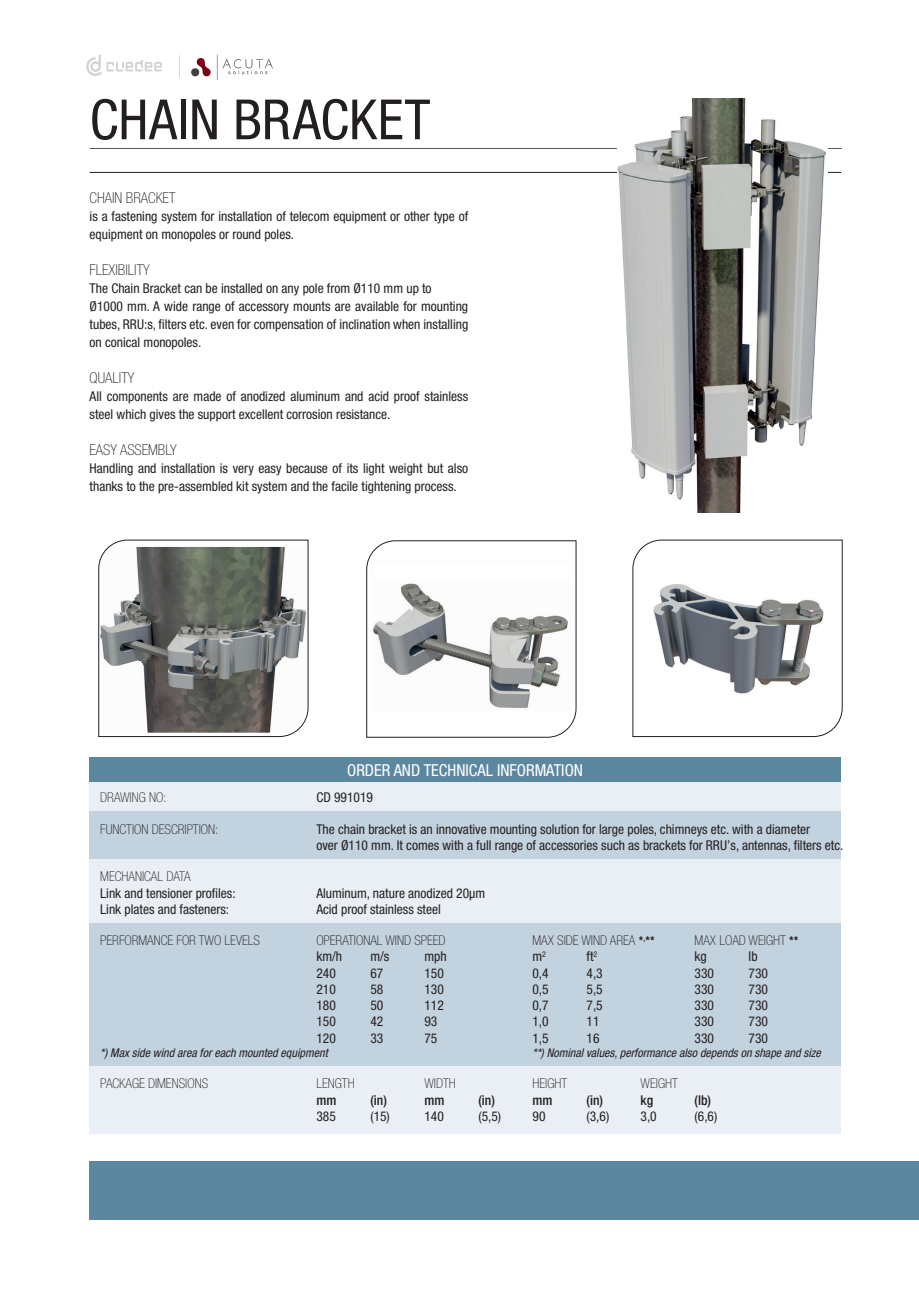
<style>
.page{position:relative;width:919px;height:1289px;background:#fff}
.page>*{position:absolute;margin:0;border:0;box-sizing:border-box;transform-origin:0 0}
.t1{font:condensed 55.5px "Helvetica Neue LT Pro";letter-spacing:.01em;color:#231f20}
.t2{font:condensed 16.5px "Helvetica Neue LT Pro";color:#fff}
.t3{font:100 condensed 15px "Helvetica Neue";color:#231f20}
.t4{font:condensed 13.5px/18px "Helvetica Neue LT Pro";color:#231f20}
.t5{font:100 condensed 13.5px "Helvetica Neue";color:#231f20}
.t6{font:500 condensed 13.5px "Helvetica Neue";color:#231f20}
.t7{font:italic condensed 12px "Helvetica Neue";color:#231f20}
.s1{font-family:"Helvetica";font-weight:700;font-stretch:normal;font-size:12px}
</style>
<div class="page">
<div style="left:90px;top:1161px;width:828px;height:58px;background:#5c87a1"></div>
<svg style="left:179px;top:55px;width:1px;height:23px"></svg>
<svg style="left:86px;top:55px;width:76px;height:21px"></svg>
<hr style="left:90px;top:172px;width:751px;height:1px;background:#231f20">
<hr style="left:90px;top:148px;width:751px;height:1px;background:#57585a">
<img style="left:617px;top:98px;width:210px;height:414px">
<svg style="left:98px;top:539px;width:210px;height:198px"></svg>
<svg style="left:366px;top:540px;width:210px;height:197px"></svg>
<svg style="left:632px;top:539px;width:210px;height:198px"></svg>
<div style="left:89px;top:781px;width:752px;height:352px;background:#e9eff4"></div>
<div style="left:89px;top:811px;width:752px;height:254px;background:#c3d2df"></div>
<div style="left:89px;top:859px;width:752px;height:63px;background:#e9eff4"></div>
<div style="left:89px;top:757px;width:752px;height:24px;background:#5c87a1"></div>
<img style="left:191px;top:54px;width:82px;height:26px">
<h1 class="t1" style="left:90px;top:87px;width:342px">CHAIN BRACKET</h1>
<p class="t3" style="left:90px;top:189px;width:87px">CHAIN BRACKET</p>
<p class="t4" style="left:90px;top:207px;width:380px">is a fastening system for installation of telecom equipment or other type of equipment on monopoles or round poles.</p>
<p class="t3" style="left:90px;top:261px;width:62px">FLEXIBILITY</p>
<p class="t4" style="left:90px;top:279px;width:380px">The Chain Bracket can be installed on any pole from Ø110 mm up to Ø1000 mm. A wide range of accessory mounts are available for mounting tubes, RRU:s, filters etc. even for compensation of inclination when installing on conical monopoles.</p>
<p class="t3" style="left:90px;top:369px;width:46px">QUALITY</p>
<p class="t4" style="left:90px;top:387px;width:380px">All components are made of anodized aluminum and acid proof stain less steel which gives the support excellent corrosion resistance.</p>
<p class="t3" style="left:90px;top:441px;width:89px">EASY ASSEMBLY</p>
<p class="t4" style="left:90px;top:459px;width:380px">Handling and installation is very easy because of its light weight but also thanks to the pre-assembled kit system and the facile tightening process.</p>
<p class="t2" style="left:347px;top:760px;width:237px">ORDER AND TECHNICAL INFORMATION</p>
<p class="t5" style="left:100px;top:789px;width:68px">DRAWING NO:</p>
<p class="t4" style="left:316px;top:788px;width:58px">CD 991019</p>
<p class="t5" style="left:100px;top:821px;width:120px">FUNCTION DESCRIPTION:</p>
<p class="t4" style="left:316px;top:820px;width:528px;line-height:16.2px">The chain bracket is an innovative mounting solution for large poles, chimneys etc. with a diameter<br>over Ø110 mm. It comes with a full range of accessories such as brackets for RRU’s, antennas, filters etc.</p>
<p class="t5" style="left:100px;top:869px;width:92px">MECHANICAL DATA</p>
<p class="t4" style="left:100px;top:883px;width:137px">Link and tensioner profiles:</p>
<p class="t4" style="left:316px;top:883px;width:170px">Aluminum, nature anodized 20μm</p>
<p class="t4" style="left:100px;top:899px;width:130px">Link plates and fasteners:</p>
<p class="t4" style="left:316px;top:899px;width:126px">Acid proof stainless steel</p>
<p class="t5" style="left:100px;top:932px;width:161px">PERFORMANCE FOR TWO LEVELS</p>
<p class="t5" style="left:316px;top:932px;width:131px">OPERATIONAL WIND SPEED</p>
<p class="t5" style="left:532px;top:932px;width:124px">MAX SIDE WIND AREA <span class="s1">*</span><sup>,</sup><span class="s1">**</span></p>
<p class="t5" style="left:694px;top:932px;width:105px">MAX LOAD WEIGHT <span class="s1">**</span></p>
<p class="t4" style="left:316px;top:947px;width:27px">km/h</p>
<p class="t4" style="left:370px;top:947px;width:20px">m/s</p>
<p class="t4" style="left:424px;top:947px;width:24px">mph</p>
<p class="t4" style="left:532px;top:947px;width:15px">m<sup>2</sup></p>
<p class="t4" style="left:586px;top:947px;width:12px">ft<sup>2</sup></p>
<p class="t4" style="left:694px;top:947px;width:14px">kg</p>
<p class="t4" style="left:748px;top:947px;width:11px">lb</p>
<p class="t4" style="left:316px;top:963px;width:21px">240</p>
<p class="t4" style="left:370px;top:963px;width:14px">67</p>
<p class="t4" style="left:424px;top:963px;width:21px">150</p>
<p class="t4" style="left:532px;top:963px;width:18px">0,4</p>
<p class="t4" style="left:586px;top:963px;width:18px">4,3</p>
<p class="t4" style="left:694px;top:963px;width:21px">330</p>
<p class="t4" style="left:748px;top:963px;width:21px">730</p>
<p class="t4" style="left:316px;top:979px;width:21px">210</p>
<p class="t4" style="left:370px;top:979px;width:14px">58</p>
<p class="t4" style="left:424px;top:979px;width:21px">130</p>
<p class="t4" style="left:532px;top:979px;width:18px">0,5</p>
<p class="t4" style="left:586px;top:979px;width:18px">5,5</p>
<p class="t4" style="left:694px;top:979px;width:21px">330</p>
<p class="t4" style="left:748px;top:979px;width:21px">730</p>
<p class="t4" style="left:316px;top:996px;width:21px">180</p>
<p class="t4" style="left:370px;top:996px;width:14px">50</p>
<p class="t4" style="left:424px;top:996px;width:21px">112</p>
<p class="t4" style="left:532px;top:996px;width:18px">0,7</p>
<p class="t4" style="left:586px;top:996px;width:18px">7,5</p>
<p class="t4" style="left:694px;top:996px;width:21px">330</p>
<p class="t4" style="left:748px;top:996px;width:21px">730</p>
<p class="t4" style="left:316px;top:1012px;width:21px">150</p>
<p class="t4" style="left:370px;top:1012px;width:14px">42</p>
<p class="t4" style="left:424px;top:1012px;width:14px">93</p>
<p class="t4" style="left:532px;top:1012px;width:18px">1,0</p>
<p class="t4" style="left:586px;top:1012px;width:14px">11</p>
<p class="t4" style="left:694px;top:1012px;width:21px">330</p>
<p class="t4" style="left:748px;top:1012px;width:21px">730</p>
<p class="t4" style="left:316px;top:1028px;width:21px">120</p>
<p class="t4" style="left:370px;top:1028px;width:14px">33</p>
<p class="t4" style="left:424px;top:1028px;width:14px">75</p>
<p class="t4" style="left:532px;top:1028px;width:18px">1,5</p>
<p class="t4" style="left:586px;top:1028px;width:14px">16</p>
<p class="t4" style="left:694px;top:1028px;width:21px">330</p>
<p class="t4" style="left:748px;top:1028px;width:21px">730</p>
<p class="t7" style="left:100px;top:1045px;width:229px">*) Max side wind area for each mounted equipment</p>
<p class="t7" style="left:532px;top:1045px;width:290px">**) Nominal values, performance also depends on shape and size</p>
<p class="t5" style="left:100px;top:1076px;width:109px">PACKAGE DIMENSIONS</p>
<p class="t5" style="left:316px;top:1076px;width:40px">LENGTH</p>
<p class="t5" style="left:424px;top:1076px;width:33px">WIDTH</p>
<p class="t5" style="left:532px;top:1076px;width:36px">HEIGHT</p>
<p class="t5" style="left:640px;top:1076px;width:39px">WEIGHT</p>
<p class="t6" style="left:316px;top:1091px;width:21px">mm</p>
<p class="t6" style="left:370px;top:1091px;width:18px">(in)</p>
<p class="t6" style="left:424px;top:1091px;width:21px">mm</p>
<p class="t6" style="left:478px;top:1091px;width:18px">(in)</p>
<p class="t6" style="left:532px;top:1091px;width:21px">mm</p>
<p class="t6" style="left:586px;top:1091px;width:18px">(in)</p>
<p class="t6" style="left:640px;top:1091px;width:14px">kg</p>
<p class="t6" style="left:694px;top:1091px;width:18px">(lb)</p>
<p class="t4" style="left:316px;top:1106px;width:21px">385</p>
<p class="t4" style="left:370px;top:1106px;width:21px">(15)</p>
<p class="t4" style="left:424px;top:1106px;width:21px">140</p>
<p class="t4" style="left:478px;top:1106px;width:24px">(5,5)</p>
<p class="t4" style="left:532px;top:1106px;width:14px">90</p>
<p class="t4" style="left:586px;top:1106px;width:24px">(3,6)</p>
<p class="t4" style="left:640px;top:1106px;width:18px">3,0</p>
<p class="t4" style="left:694px;top:1106px;width:24px">(6,6)</p>
</div>
